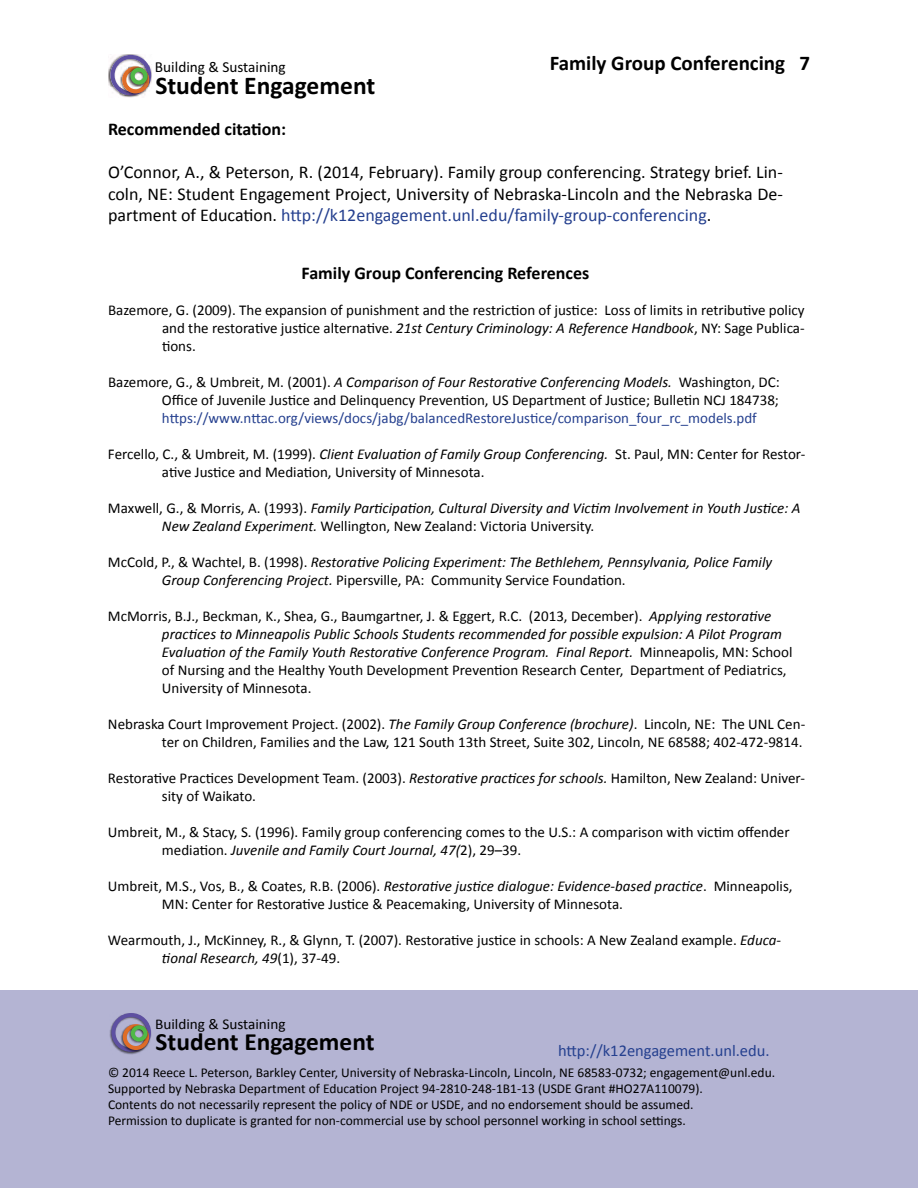
<style>
.page{position:relative;width:918px;height:1188px;background:#fff}
.page>*{position:absolute;margin:0;border:0;box-sizing:border-box;transform-origin:0 0}
.t1{font:700 25.5px "Calibri";color:#000}
.t2{font:700 24.9px "Calibri";color:#000}
.t3{font:700 21px "Calibri";color:#000}
.t4{font:18px/21.6px "Calibri";color:#000;text-align:justify}
.t5{font:700 18px "Calibri";color:#000}
.t6{font:16.5px "Calibri";color:#25408f}
.t7{font:15.3px "Calibri";color:#000}
.t8{font:15px/18px "Calibri";color:#000}
.t9{font:italic 15px/18px "Calibri";color:#000}
.t10{font:15px "Calibri";color:#25408f}
.t11{font:13.5px/16.2px "Calibri";color:#000}
.s1{color:#25408f}
.s2{font-style:italic}
.s3{font-style:normal}
</style>
<div class="page">
<svg style="left:108px;top:54px;width:44px;height:44px"></svg>
<div style="left:0;top:990px;width:918px;height:198px;background:#b4b4d3"></div>
<img style="left:109px;top:1013px;width:43px;height:41px">
<div style="left:111px;top:1013px;width:40px;height:39px;border:4px solid #5e50a1;border-radius:50%"></div>
<img style="left:120px;top:1023px;width:30px;height:29px">
<div style="left:123px;top:1024px;width:26px;height:26px;border:4px solid #df6d28;border-radius:50%"></div>
<img style="left:128px;top:1024px;width:20px;height:20px">
<div style="left:131px;top:1025px;width:16px;height:17px;border:4px solid #50b848;border-radius:50%"></div>
<p class="t7" style="left:155px;top:57px;width:132px">Building &amp; Sustaining</p>
<h1 class="t1" style="left:155px;top:69px;width:221px">Student Engagement</h1>
<h3 class="t3" style="left:550px;top:49px;width:262px">Family Group Conferencing 7</h3>
<p class="t5" style="left:108px;top:118px;width:180px">Recommended citation:</p>
<p class="t4" style="left:108px;top:161px;width:677px">O’Connor, A., &amp; Peterson, R. (2014, February). Family group conferencing. Strategy brief. Lin&shy;coln, NE: Student Engagement Project, University of Nebraska-Lincoln and the Nebraska De&shy;partment of Education. <span class="s1">http://k12engagement.unl.edu/family-group-conferencing</span>.</p>
<p class="t5" style="left:302px;top:262px;width:289px">Family Group Conferencing References</p>
<p class="t8" style="left:162px;top:301px;width:644px;text-align:justify;text-indent:-54px">Bazemore, G. (2009). The expansion of punishment and the restriction of justice: Loss of limits in retributive policy and the restorative justice alternative. <span class="s2">21st Century Criminology: A Reference Handbook</span>, NY: Sage Publica&shy;tions.</p>
<p class="t8" style="left:108px;top:373px;width:673px;text-align:right">Bazemore, G., &amp; Umbreit, M. (2001). <span class="s2">A Comparison of Four Restorative Conferencing Models.</span> Washington, DC:<br>Office of Juvenile Justice and Delinquency Prevention, US Department of Justice; Bulletin NCJ 184738;</p>
<p class="t10" style="left:162px;top:409px;width:596px">https://www.nttac.org/views/docs/jabg/balancedRestoreJustice/comparison_four_rc_models.pdf</p>
<p class="t8" style="left:162px;top:445px;width:645px;text-indent:-54px">Fercello, C., &amp; Umbreit, M. (1999). <span class="s2">Client Evaluation of Family Group Conferencing.</span> St. Paul, MN: Center for Restor&shy;ative Justice and Mediation, University of Minnesota.</p>
<p class="t9" style="left:162px;top:499px;width:640px;text-indent:-54px"><span class="s3">Maxwell, G., &amp; Morris, A. (1993).</span> Family Participation, Cultural Diversity and Victim Involvement in Youth Justice: A<br>New Zealand Experiment. <span class="s3">Wellington, New Zealand: Victoria University.</span></p>
<p class="t9" style="left:162px;top:553px;width:612px;text-indent:-54px"><span class="s3">McCold, P., &amp; Wachtel, B. (1998).</span> Restorative Policing Experiment: The Bethlehem, Pennsylvania, Police Family<br>Group Conferencing Project. <span class="s3">Pipersville, PA: Community Service Foundation.</span></p>
<p class="t8" style="left:162px;top:607px;width:632px;text-indent:-54px">McMorris, B.J., Beckman, K., Shea, G., Baumgartner, J. &amp; Eggert, R.C. (2013, December). <span class="s2">Applying restorative practices to Minneapolis Public Schools Students recommended for possible expulsion: A Pilot Program Evaluation of the Family Youth Restorative Conference Program. Final Report.</span> Minneapolis, MN: School of Nursing and the Healthy Youth Development Prevention Research Center, Department of Pediatrics, University of Minnesota.</p>
<p class="t8" style="left:108px;top:715px;width:699px;text-align:right">Nebraska Court Improvement Project. (2002). <span class="s2">The Family Group Conference (brochure)</span>. Lincoln, NE: The UNL Cen&shy;ter on Children, Families and the Law, 121 South 13th Street, Suite 302, Lincoln, NE 68588; 402-472-9814.</p>
<p class="t8" style="left:162px;top:769px;width:644px;text-indent:-54px">Restorative Practices Development Team. (2003). <span class="s2">Restorative practices for schools.</span> Hamilton, New Zealand: Univer&shy;sity of Waikato.</p>
<p class="t8" style="left:162px;top:823px;width:629px;text-indent:-54px">Umbreit, M., &amp; Stacy, S. (1996). Family group conferencing comes to the U.S.: A comparison with victim offender mediation. <span class="s2">Juvenile and Family Court Journal, 47(</span>2), 29–39.</p>
<p class="t8" style="left:162px;top:877px;width:632px;text-indent:-54px">Umbreit, M.S., Vos, B., &amp; Coates, R.B. (2006). <span class="s2">Restorative justice dialogue: Evidence-based practice</span>. Minneapolis,<br>MN: Center for Restorative Justice &amp; Peacemaking, University of Minnesota.</p>
<p class="t8" style="left:162px;top:931px;width:621px;text-indent:-54px">Wearmouth, J., McKinney, R., &amp; Glynn, T. (2007). Restorative justice in schools: A New Zealand example. <span class="s2">Educa&shy;tional Research, 49</span>(1), 37-49.</p>
<p class="t8" style="left:155px;top:1015px;width:132px">Building &amp; Sustaining</p>
<h2 class="t2" style="left:156px;top:1026px;width:220px">Student Engagement</h2>
<p class="t6" style="left:558px;top:1040px;width:213px">http://k12engagement.unl.edu.</p>
<p class="t11" style="left:108px;top:1064px;width:669px">© 2014 Reece L. Peterson, Barkley Center, University of Nebraska-Lincoln, Lincoln, NE 68583-0732; engagement@unl.edu.<br>Supported by Nebraska Department of Education Project 94-2810-248-1B1-13 (USDE Grant #HO27A110079).<br>Contents do not necessarily represent the policy of NDE or USDE, and no endorsement should be assumed.<br>Permission to duplicate is granted for non-commercial use by school personnel working in school settings.</p>
</div>
